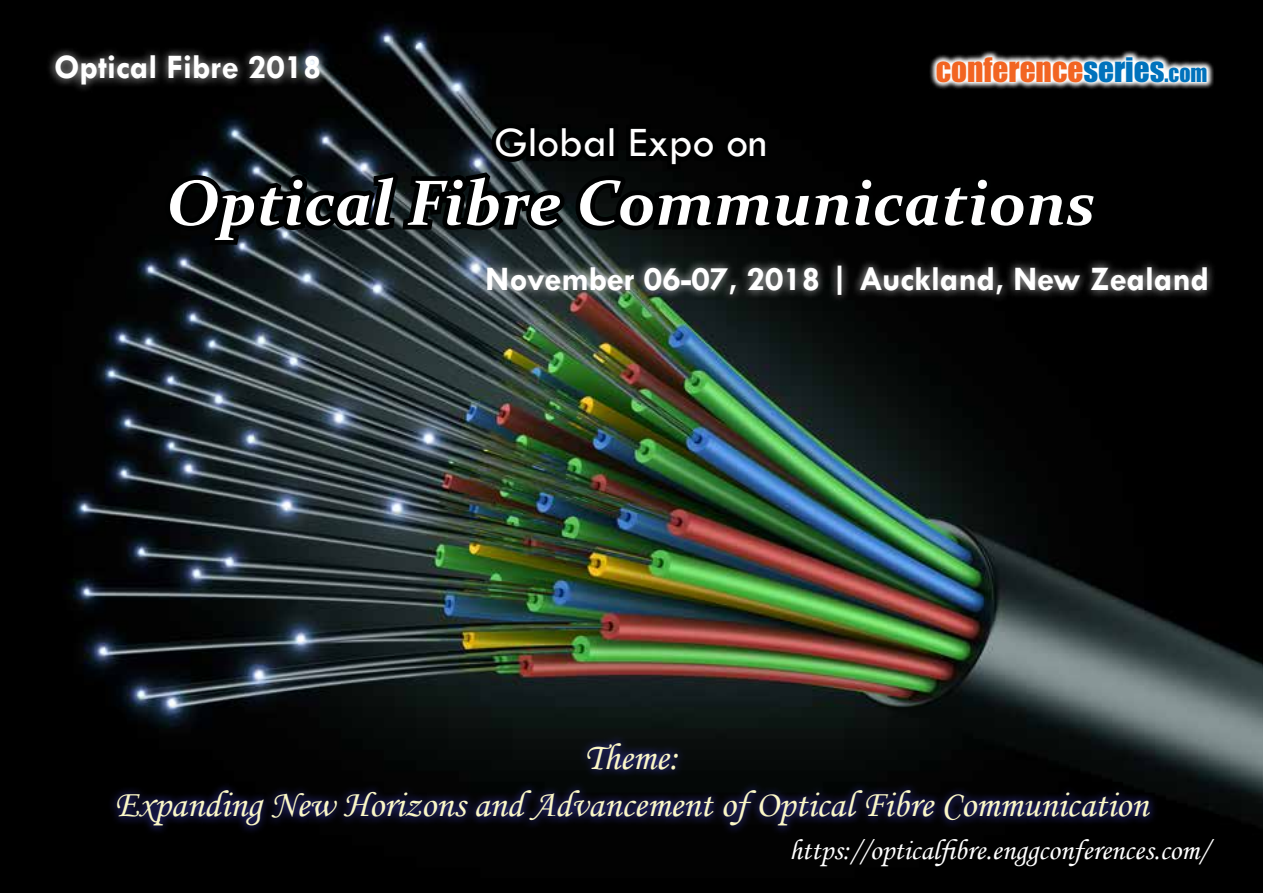
<style>
.page{position:relative;width:1263px;height:893px;background:#fff}
.page>*{position:absolute;margin:0;border:0;box-sizing:border-box;transform-origin:0 0}
.t1{font:italic 700 64.35px "Constantia";color:#fff}
.t2{font:43.35px "Tw Cen";color:#fff}
.t3{font:37.65px/47.5px "Monotype Corsiva";color:#fbf7c6;text-align:center}
.t4{font:700 34.65px "Tw Cen";color:#fff}
.t5{font:31.2px "Impact";color:#f26522}
.t6{font:29.1px "Monotype Corsiva";color:#fff}
.s1{color:#0072bc}
.s2{font-size:21.9px;color:#0072bc}
</style>
<div class="page">
<img style="left:0;top:0;width:1263px;height:893px">
<svg style="left:928px;top:50px;width:286px;height:40px"></svg>
<svg style="left:159px;top:96px;width:946px;height:213px"></svg>
<div style="left:478px;top:256px;width:738px;height:48px;background:#fff;opacity:.75"></div>
<div style="left:46px;top:46px;width:283px;height:48px;background:#fff;opacity:.75"></div>
<svg style="left:108px;top:734px;width:1050px;height:102px;fill:#050809"></svg>
<p class="t4" style="left:54px;top:46px;width:269px">Optical Fibre 2018</p>
<p class="t5" style="left:936px;top:46px;width:273px">CONFERENCE<span class="s1">SERIES</span><span class="s2">.COM</span></p>
<p class="t2" style="left:494px;top:117px;width:274px">Global Expo on</p>
<h1 class="t1" style="left:166px;top:158px;width:930px">Optical Fibre Communications</h1>
<p class="t4" style="left:486px;top:258px;width:725px">November 06-07, 2018 | Auckland, New Zealand</p>
<p class="t3" style="left:115px;top:734px;width:1035px">Theme:<br>Expanding New Horizons and Advancement of Optical Fibre Communication</p>
<p class="t6" style="left:789px;top:832px;width:421px">https://opticalfibre.enggconferences.com/</p>
</div>
